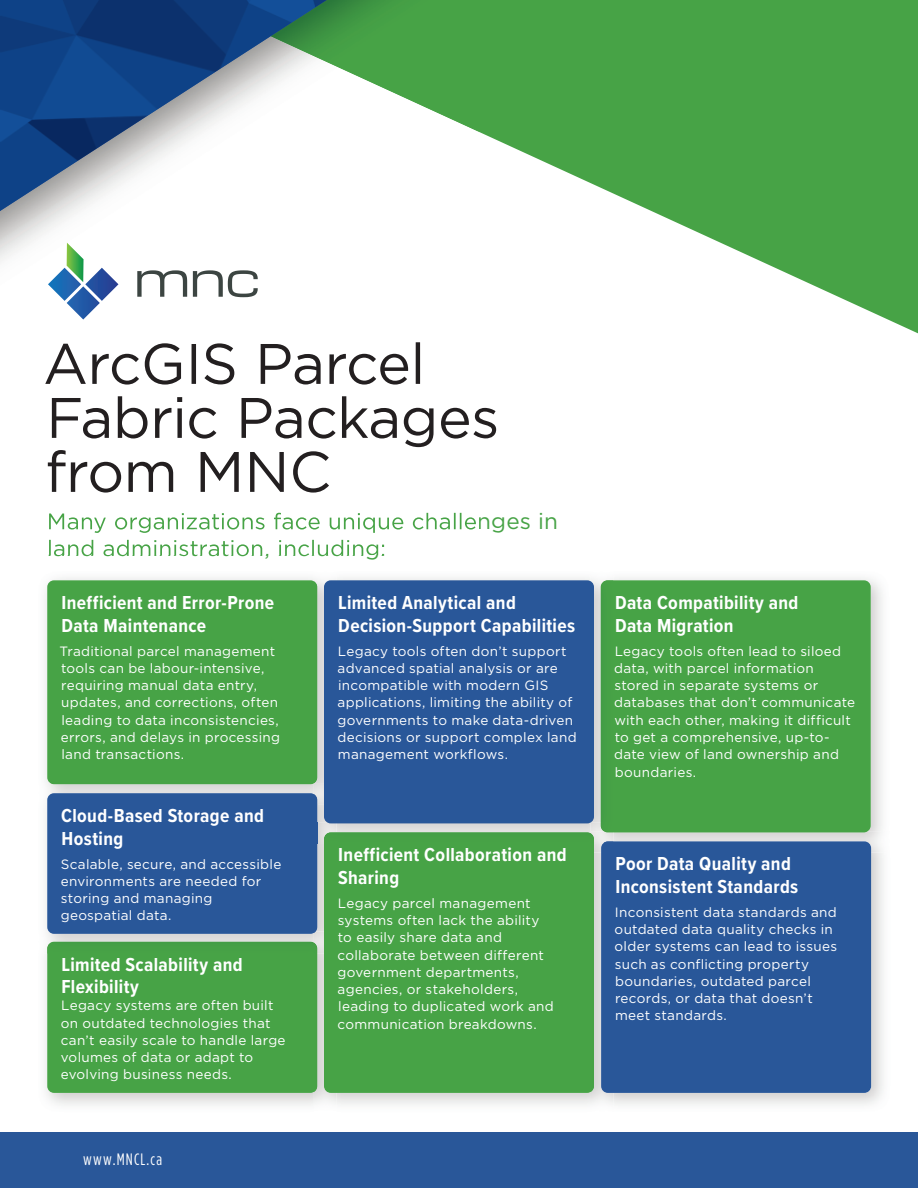
<style>
.page{position:relative;width:918px;height:1188px;background:#fff}
.page>*{position:absolute;margin:0;border:0;box-sizing:border-box;transform-origin:0 0}
.t1{font:22.5px "Gotham";letter-spacing:.005em;color:#47a346}
.t2{font:700 19.5px/22.5px "Proxima Nova Cond";letter-spacing:.02em;color:#fff}
.t3{font:16.5px "Gotham Condensed";letter-spacing:.075em;color:#fff}
.t4{font:13.5px/17.2px "Gotham";letter-spacing:.02em;color:#fff}
</style>
<div class="page">
<div style="left:47px;top:580px;width:270px;height:204px;background:#47a346;border-radius:7px"></div>
<div style="left:47px;top:942px;width:270px;height:151px;background:#47a346;border-radius:7px"></div>
<div style="left:601px;top:580px;width:270px;height:252px;background:#47a346;border-radius:7px"></div>
<img style="left:41px;top:932px;width:283px;height:22px">
<img style="left:47px;top:942px;width:267px;height:12px">
<div style="left:47px;top:793px;width:270px;height:141px;background:#295799;border-radius:7px"></div>
<img style="left:314px;top:954px;width:23px;height:155px">
<img style="left:314px;top:954px;width:3px;height:138px">
<img style="left:317px;top:843px;width:7px;height:89px">
<svg style="left:314px;top:943px;width:3px;height:11px"></svg>
<div style="left:324px;top:832px;width:270px;height:261px;background:#47a346;border-radius:7px"></div>
<img style="left:613px;top:831px;width:274px;height:274px">
<img style="left:613px;top:831px;width:255px;height:1px">
<div style="left:601px;top:841px;width:270px;height:252px;background:#295799;border-radius:7px"></div>
<img style="left:314px;top:574px;width:277px;height:224px">
<img style="left:314px;top:581px;width:3px;height:202px">
<img style="left:591px;top:579px;width:22px;height:243px">
<img style="left:601px;top:580px;width:12px;height:242px">
<img style="left:317px;top:783px;width:20px;height:60px">
<img style="left:324px;top:831px;width:267px;height:12px">
<svg style="left:591px;top:822px;width:22px;height:30px"></svg>
<div style="left:324px;top:580px;width:270px;height:243px;background:#295799;border-radius:7px"></div>
<div style="left:0;top:1132px;width:918px;height:56px;background:#295799"></div>
<svg style="left:479px;top:0;width:439px;height:334px;fill:#47a346"></svg>
<img style="left:464px;top:409px;width:15px;height:28px">
<img style="left:51px;top:490px;width:272px;height:3px">
<img style="left:49px;top:513px;width:427px;height:20px">
<img style="left:49px;top:540px;width:336px;height:15px">
<div style="left:464px;top:0;width:15px;height:132px;background:#47a346"></div>
<svg style="left:0;top:0;width:464px;height:490px"></svg>
<img style="left:0;top:0;width:327px;height:211px">
<svg style="left:48px;top:243px;width:70px;height:77px"></svg>
<svg style="left:137px;top:270px;width:50px;height:27px"></svg>
<svg style="left:193px;top:270px;width:65px;height:27px"></svg>
<h1 class="t1" style="left:47px;top:536px;width:340px">land administration, including:</h1>
<h2 class="t2" style="left:62px;top:591px;width:214px">Inefficient and Error-Prone<br>Data Maintenance</h2>
<p class="t4" style="left:59px;top:642px;width:222px">Traditional parcel management tools can be labour-intensive, requiring manual data entry, updates, and corrections, often leading to data inconsistencies, errors, and delays in processing land transactions.</p>
<h2 class="t2" style="left:338px;top:591px;width:238px">Limited Analytical and<br>Decision-Support Capabilities</h2>
<p class="t4" style="left:338px;top:642px;width:241px">Legacy tools often don’t support advanced spatial analysis or are incompatible with modern GIS applications, limiting the ability of governments to make data-driven decisions or support complex land management workflows.</p>
<h2 class="t2" style="left:61px;top:804px;width:204px">Cloud-Based Storage and<br>Hosting</h2>
<p class="t4" style="left:61px;top:855px;width:222px">Scalable, secure, and accessible environments are needed for storing and managing geospatial data.</p>
<h2 class="t2" style="left:338px;top:843px;width:230px">Inefficient Collaboration and<br>Sharing</h2>
<p class="t4" style="left:338px;top:894px;width:218px">Legacy parcel management systems often lack the ability to easily share data and collaborate between different government departments, agencies, or stakeholders, leading to duplicated work and communication breakdowns.</p>
<h2 class="t2" style="left:62px;top:953px;width:183px">Limited Scalability and<br>Flexibility</h2>
<p class="t4" style="left:61px;top:997px;width:226px">Legacy systems are often built on outdated technologies that can’t easily scale to handle large volumes of data or adapt to evolving business needs.</p>
<p class="t3" style="left:83px;top:1151px;width:80px">www.MNCL.ca</p>
<h2 class="t2" style="left:615px;top:591px;width:185px">Data Compatibility and<br>Data Migration</h2>
<p class="t4" style="left:614px;top:642px;width:242px">Legacy tools often lead to siloed data, with parcel information stored in separate systems or databases that don’t communicate with each other, making it difficult to get a comprehensive, up-to&shy;date view of land ownership and boundaries.</p>
<h2 class="t2" style="left:615px;top:852px;width:184px">Poor Data Quality and<br>Inconsistent Standards</h2>
<p class="t4" style="left:615px;top:903px;width:224px">Inconsistent data standards and outdated data quality checks in older systems can lead to issues such as conflicting property boundaries, outdated parcel records, or data that doesn’t meet standards.</p>
</div>
